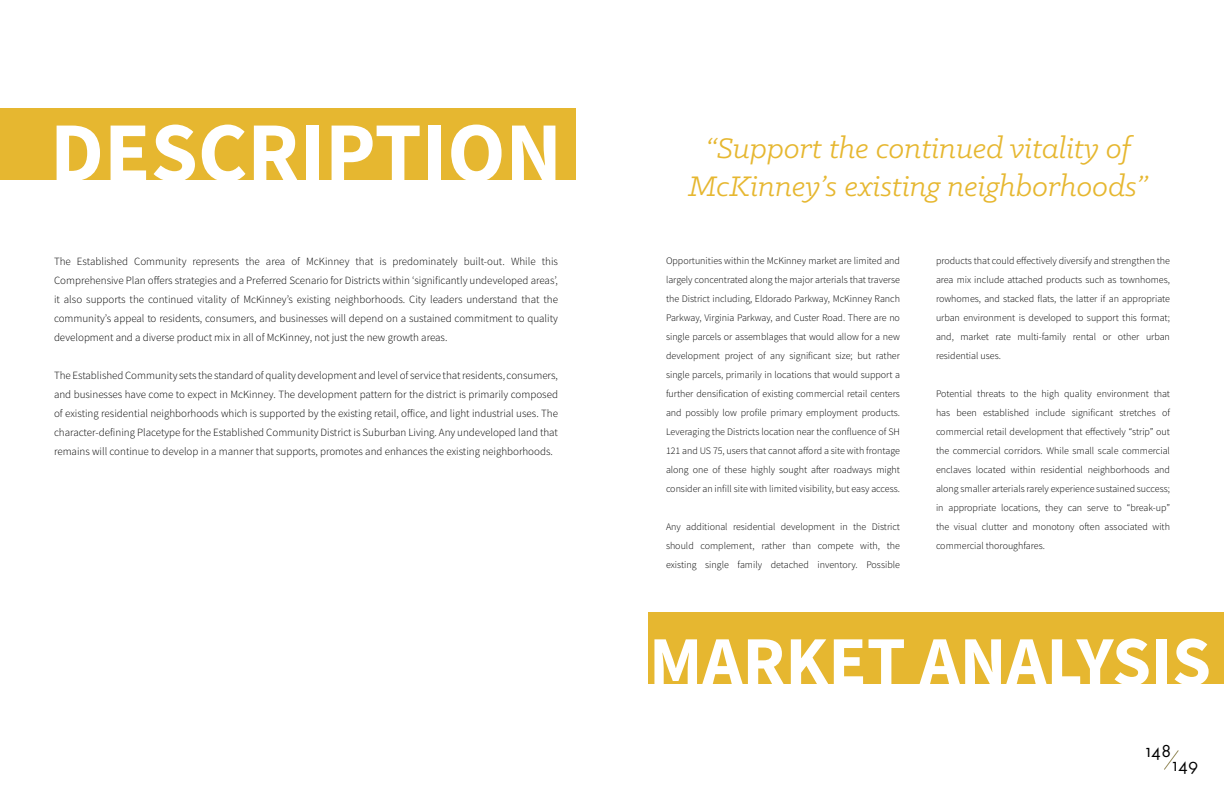
<style>
.page{position:relative;width:1224px;height:792px;background:#fff}
.page>*{position:absolute;margin:0;border:0;box-sizing:border-box;transform-origin:0 0}
.t1{font:700 85px "Source Sans Pro";color:#fff}
.t2{font:700 70px "Source Sans Pro";color:#fff}
.t3{font:italic 32px/38.4px "Klinic Slab";color:#e6b730;text-align:center}
.t4{font:18px "Futura SCTOT";letter-spacing:-.01em;color:#000}
.t5{font:300 11px/19px "Source Sans Pro";color:#000;text-align:justify}
.t6{font:300 10px/19px "Source Sans Pro";color:#000;text-align:justify}
</style>
<div class="page">
<div style="left:0;top:108px;width:576px;height:72px;background:#e6b730"></div>
<div style="left:648px;top:612px;width:576px;height:72px;background:#e6b730"></div>
<svg style="left:1164px;top:750px;width:15px;height:20px"></svg>
<h1 class="t1" style="left:50px;top:95px;width:513px">DESCRIPTION</h1>
<p class="t5" style="left:54px;top:252px;width:506px">The Established Community represents the area of McKinney that is predominately built-out. While this Comprehensive Plan offers strategies and a Preferred Scenario for Districts within ‘significantly undeveloped areas’, it also supports the continued vitality of McKinney’s existing neighborhoods. City leaders understand that the community’s appeal to residents, consumers, and businesses will depend on a sustained commitment to quality development and a diverse product mix in all of McKinney, not just the new growth areas.</p>
<p class="t5" style="left:54px;top:366px;width:506px">The Established Community sets the standard of quality development and level of service that residents, consumers, and businesses have come to expect in McKinney. The development pattern for the district is primarily composed of existing residential neighborhoods which is supported by the existing retail, office, and light industrial uses. The character-defining Placetype for the Established Community District is Suburban Living. Any undeveloped land that remains will continue to develop in a manner that supports, promotes and enhances the existing neighborhoods.</p>
<h3 class="t3" style="left:689px;top:128px;width:461px">“Support the continued vitality of<br>McKinney’s existing neighborhoods”</h3>
<p class="t6" style="left:666px;top:251px;width:236px">Opportunities within the McKinney market are limited and largely concentrated along the major arterials that traverse the District including, Eldorado Parkway, McKinney Ranch Parkway, Virginia Parkway, and Custer Road. There are no single parcels or assemblages that would allow for a new development project of any significant size; but rather single parcels, primarily in locations that would support a further densification of existing commercial retail centers and possibly low profile primary employment products.<br>Leveraging the Districts location near the confluence of SH 121 and US 75, users that cannot afford a site with frontage along one of these highly sought after roadways might consider an infill site with limited visibility, but easy access.</p>
<p class="t6" style="left:666px;top:517px;width:236px">Any additional residential development in the District should complement, rather than compete with, the existing single family detached inventory. Possible</p>
<p class="t6" style="left:936px;top:251px;width:236px">products that could effectively diversify and strengthen the area mix include attached products such as townhomes, rowhomes, and stacked flats, the latter if an appropriate urban environment is developed to support this format; and, market rate multi-family rental or other urban residential uses.</p>
<p class="t6" style="left:936px;top:384px;width:236px">Potential threats to the high quality environment that has been established include significant stretches of commercial retail development that effectively “strip” out the commercial corridors. While small scale commercial enclaves located within residential neighborhoods and along smaller arterials rarely experience sustained success; in appropriate locations, they can serve to “break-up” the visual clutter and monotony often associated with commercial thoroughfares.</p>
<h2 class="t2" style="left:649px;top:614px;width:563px">MARKET ANALYSIS</h2>
<h3 class="t4" style="left:1145px;top:741px;width:28px">148</h3>
<h3 class="t4" style="left:1172px;top:754px;width:28px">149</h3>
</div>
